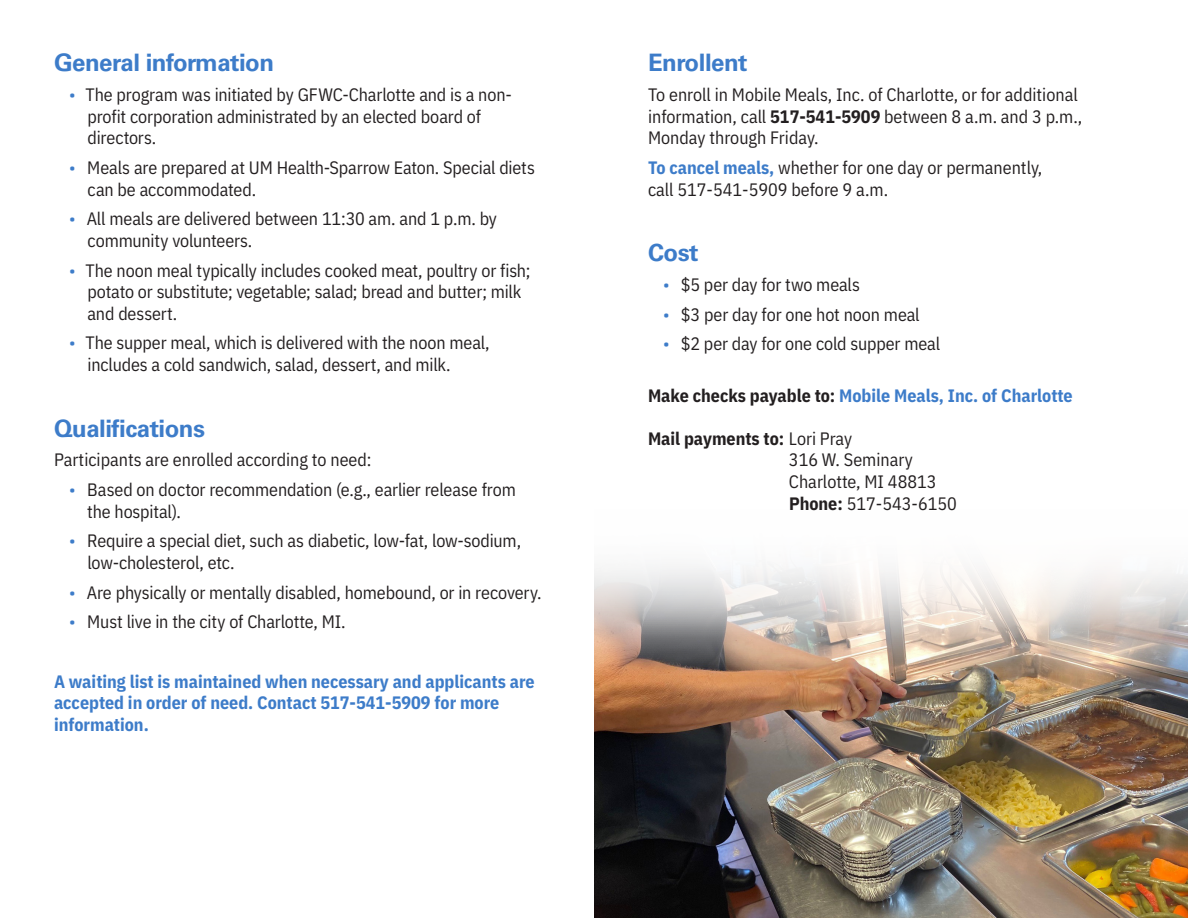
<style>
.page{position:relative;width:1188px;height:918px;background:#fff}
.page>*{position:absolute;margin:0;border:0;box-sizing:border-box;transform-origin:0 0}
.Heading{font:700 24px "Univers LT Pro 65";letter-spacing:-.02em;color:#3d7cc9}
.Body_Copy_Reg{font:18px/21.6px "IBM Plex Sans Cond";letter-spacing:-.005em;color:#231f20}
.Body_Copy_Reg-2{font:700 18px/21.6px "IBM Plex Sans Cond";color:#3d7cc9}
.Heading-2{font:18px/21.6px "IBM Plex Sans Cond";color:#231f20}
.s1{color:#3d7cc9}
.s2{font-weight:700}
.s3{font-weight:700;color:#3d7cc9}
.s4{color:#231f20}
</style>
<div class="page">
<img style="left:594px;top:676px;width:594px;height:242px">
<img style="left:594px;top:637px;width:594px;height:39px">
<svg style="left:594px;top:627px;width:594px;height:10px;background:#c2b4ab"></svg>
<svg style="left:594px;top:566px;width:594px;height:61px"></svg>
<p class="Heading" style="left:54px;top:49px;width:222px">General information</p>
<p class="Body_Copy_Reg" style="left:87px;top:82px;width:426px;text-indent:-18px"><span class="s1">•</span> The program was initiated by GFWC-Charlotte and is a non&shy;profit corporation administrated by an elected board of directors.</p>
<p class="Body_Copy_Reg" style="left:88px;top:155px;width:449px;text-indent:-18px"><span class="s1">•</span> Meals are prepared at UM Health-Sparrow Eaton. Special diets can be accommodated.</p>
<p class="Body_Copy_Reg" style="left:88px;top:207px;width:411px;text-indent:-18px"><span class="s1">•</span> All meals are delivered between 11:30 am. and 1 p.m. by community volunteers.</p>
<p class="Body_Copy_Reg" style="left:87px;top:258px;width:445px;text-indent:-18px"><span class="s1">•</span> The noon meal typically includes cooked meat, poultry or fish; potato or substitute; vegetable; salad; bread and butter; milk and dessert.</p>
<p class="Body_Copy_Reg" style="left:88px;top:331px;width:404px;text-indent:-18px"><span class="s1">•</span> The supper meal, which is delivered with the noon meal, includes a cold sandwich, salad, dessert, and milk.</p>
<p class="Heading" style="left:54px;top:414px;width:153px">Qualifications</p>
<p class="Body_Copy_Reg" style="left:54px;top:448px;width:319px">Participants are enrolled according to need:</p>
<p class="Body_Copy_Reg" style="left:87px;top:477px;width:430px;text-indent:-18px"><span class="s1">•</span> Based on doctor recommendation (e.g., earlier release from the hospital).</p>
<p class="Body_Copy_Reg" style="left:87px;top:529px;width:435px;text-indent:-18px"><span class="s1">•</span> Require a special diet, such as diabetic, low-fat, low-sodium, low-cholesterol, etc.</p>
<p class="Body_Copy_Reg" style="left:69px;top:580px;width:474px"><span class="s1">•</span> Are physically or mentally disabled, homebound, or in recovery.</p>
<p class="Body_Copy_Reg" style="left:69px;top:610px;width:278px"><span class="s1">•</span> Must live in the city of Charlotte, MI.</p>
<p class="Body_Copy_Reg-2" style="left:54px;top:669px;width:482px">A waiting list is maintained when necessary and applicants are accepted in order of need. Contact 517-541-5909 for more information.</p>
<p class="Heading" style="left:648px;top:49px;width:101px">Enrollent</p>
<p class="Body_Copy_Reg" style="left:648px;top:82px;width:436px">To enroll in Mobile Meals, Inc. of Charlotte, or for additional information, call <span class="s2">517-541-5909</span> between 8 a.m. and 3 p.m.,<br>Monday through Friday.</p>
<p class="Heading-2" style="left:648px;top:155px;width:396px"><span class="s3">To cancel meals,</span> whether for one day or permanently, call 517-541-5909 before 9 a.m.</p>
<p class="Heading" style="left:648px;top:239px;width:52px">Cost</p>
<p class="Body_Copy_Reg" style="left:663px;top:272px;width:198px"><span class="s1">•</span> $5 per day for two meals</p>
<p class="Body_Copy_Reg" style="left:663px;top:302px;width:258px"><span class="s1">•</span> $3 per day for one hot noon meal</p>
<p class="Body_Copy_Reg" style="left:663px;top:332px;width:278px"><span class="s1">•</span> $2 per day for one cold supper meal</p>
<p class="Body_Copy_Reg-2" style="left:648px;top:383px;width:426px"><span class="s4">Make checks payable to:</span> Mobile Meals, Inc. of Charlotte</p>
<p class="Body_Copy_Reg" style="left:789px;top:426px;width:169px;text-indent:-141px"><span class="s2">Mail payments to:</span> Lori Pray<br>316 W. Seminary<br>Charlotte, MI 48813<br><span class="s2">Phone:</span> 517-543-6150</p>
</div>
